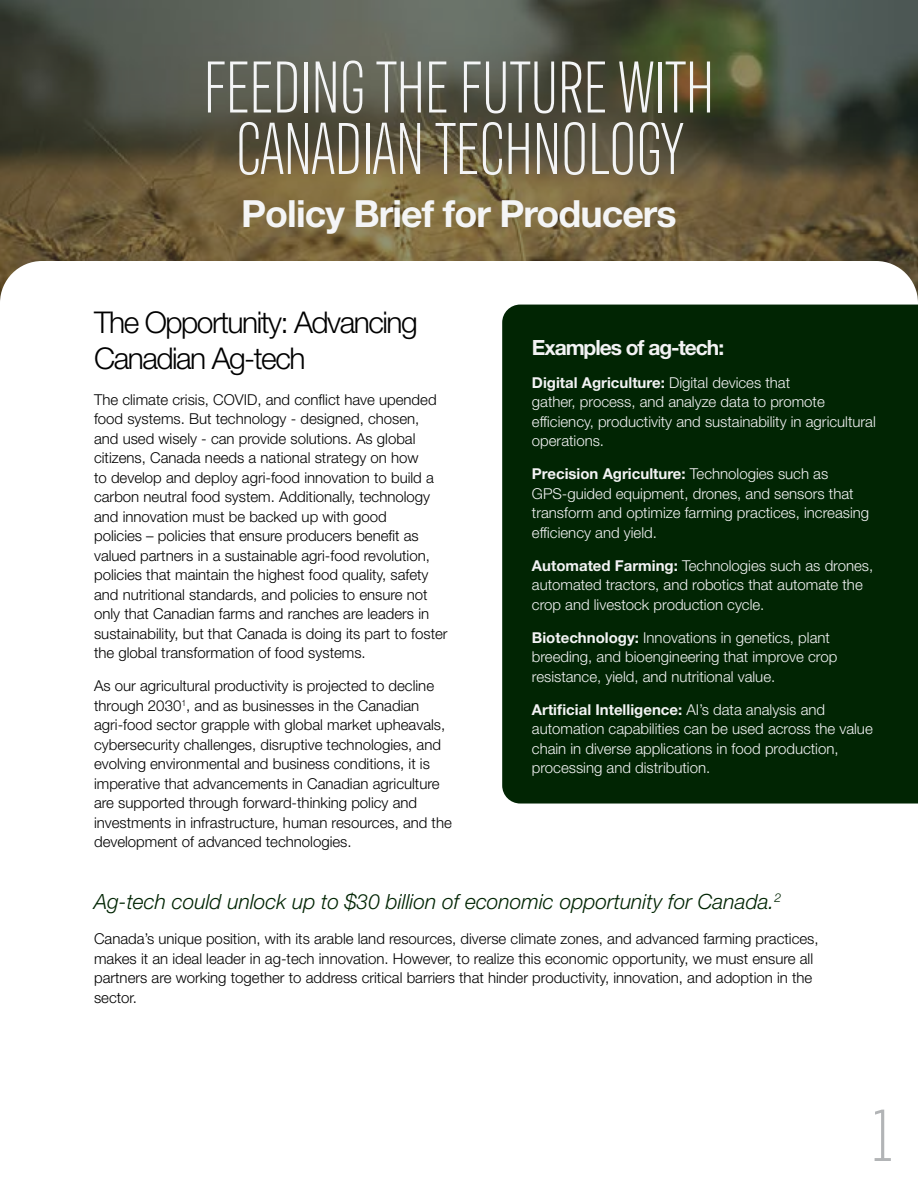
<style>
.page{position:relative;width:918px;height:1188px;background:#fff}
.page>*{position:absolute;margin:0;border:0;box-sizing:border-box;transform-origin:0 0}
.t1{font:300 75px/61.5px "Antarctican Headline";color:#f4f5f6;text-align:center}
.t2{font:300 75px "Antarctican Headline";color:#b2b4b6}
.t3{font:700 37.5px "Helvetica Neue LT Std";letter-spacing:-.025em;color:#f4f5f6}
.t4{font:300 30px/36px "Helvetica Neue LT Std";letter-spacing:-.05em;color:#000}
.t5{font:italic 300 21px "Helvetica Neue LT Std";color:#012503}
.t6{font:700 21px "Helvetica Neue LT Std";letter-spacing:-.05em;color:#f3f3f4}
.t7{font:300 15px/19.5px "Helvetica Neue LT Std";color:#000}
.t8{font:300 15px/19.5px "Helvetica Neue LT Std";color:#f3f3f4}
.s1{font-weight:700}
</style>
<div class="page">
<svg style="left:0;top:0;width:918px;height:261px;background:#5c573f"></svg>
<svg style="left:0;top:261px;width:918px;height:44px"></svg>
<div style="left:502px;top:305px;width:416px;height:499px;background:#012503"></div>
<h1 class="t1" style="left:204px;top:52px;width:512px">FEEDING THE FUTURE WITH<br>CANADIAN TECHNOLOGY</h1>
<h2 class="t3" style="left:241px;top:191px;width:437px">Policy Brief for Producers</h2>
<h3 class="t4" style="left:94px;top:304px;width:325px">The Opportunity: Advancing<br>Canadian Ag-tech</h3>
<p class="t7" style="left:94px;top:389px;width:355px">The climate crisis, COVID, and conflict have upended food systems. But technology - designed, chosen,<br>and used wisely - can provide solutions. As global citizens, Canada needs a national strategy on how<br>to develop and deploy agri-food innovation to build a carbon neutral food system. Additionally, technology and innovation must be backed up with good<br>policies – policies that ensure producers benefit as valued partners in a sustainable agri-food revolution, policies that maintain the highest food quality, safety and nutritional standards, and policies to ensure not only that Canadian farms and ranches are leaders in sustainability, but that Canada is doing its part to foster the global transformation of food systems.</p>
<p class="t7" style="left:94px;top:676px;width:359px">As our agricultural productivity is projected to decline through 2030<sup>1</sup>, and as businesses in the Canadian agri-food sector grapple with global market upheavals, cybersecurity challenges, disruptive technologies, and evolving environmental and business conditions, it is imperative that advancements in Canadian agriculture are supported through forward-thinking policy and investments in infrastructure, human resources, and the development of advanced technologies.</p>
<h3 class="t6" style="left:532px;top:334px;width:194px">Examples of ag-tech:</h3>
<p class="t8" style="left:532px;top:372px;width:345px"><span class="s1">Digital Agriculture:</span> Digital devices that<br>gather, process, and analyze data to promote efficiency, productivity and sustainability in agricultural operations.</p>
<p class="t8" style="left:532px;top:464px;width:339px"><span class="s1">Precision Agriculture:</span> Technologies such as GPS-guided equipment, drones, and sensors that transform and optimize farming practices, increasing efficiency and yield.</p>
<p class="t8" style="left:532px;top:555px;width:343px"><span class="s1">Automated Farming:</span> Technologies such as drones, automated tractors, and robotics that automate the crop and livestock production cycle.</p>
<p class="t8" style="left:532px;top:627px;width:307px"><span class="s1">Biotechnology:</span> Innovations in genetics, plant breeding, and bioengineering that improve crop resistance, yield, and nutritional value.</p>
<p class="t8" style="left:532px;top:699px;width:342px"><span class="s1">Artificial Intelligence:</span> AI’s data analysis and automation capabilities can be used across the value chain in diverse applications in food production, processing and distribution.</p>
<h3 class="t5" style="left:94px;top:889px;width:689px">Ag-tech could unlock up to $30 billion of economic opportunity for Canada.<sup>2</sup></h3>
<p class="t7" style="left:94px;top:929px;width:726px">Canada’s unique position, with its arable land resources, diverse climate zones, and advanced farming practices, makes it an ideal leader in ag-tech innovation. However, to realize this economic opportunity, we must ensure all partners are working together to address critical barriers that hinder productivity, innovation, and adoption in the sector.</p>
<h1 class="t2" style="left:873px;top:1086px;width:19px">1</h1>
</div>
